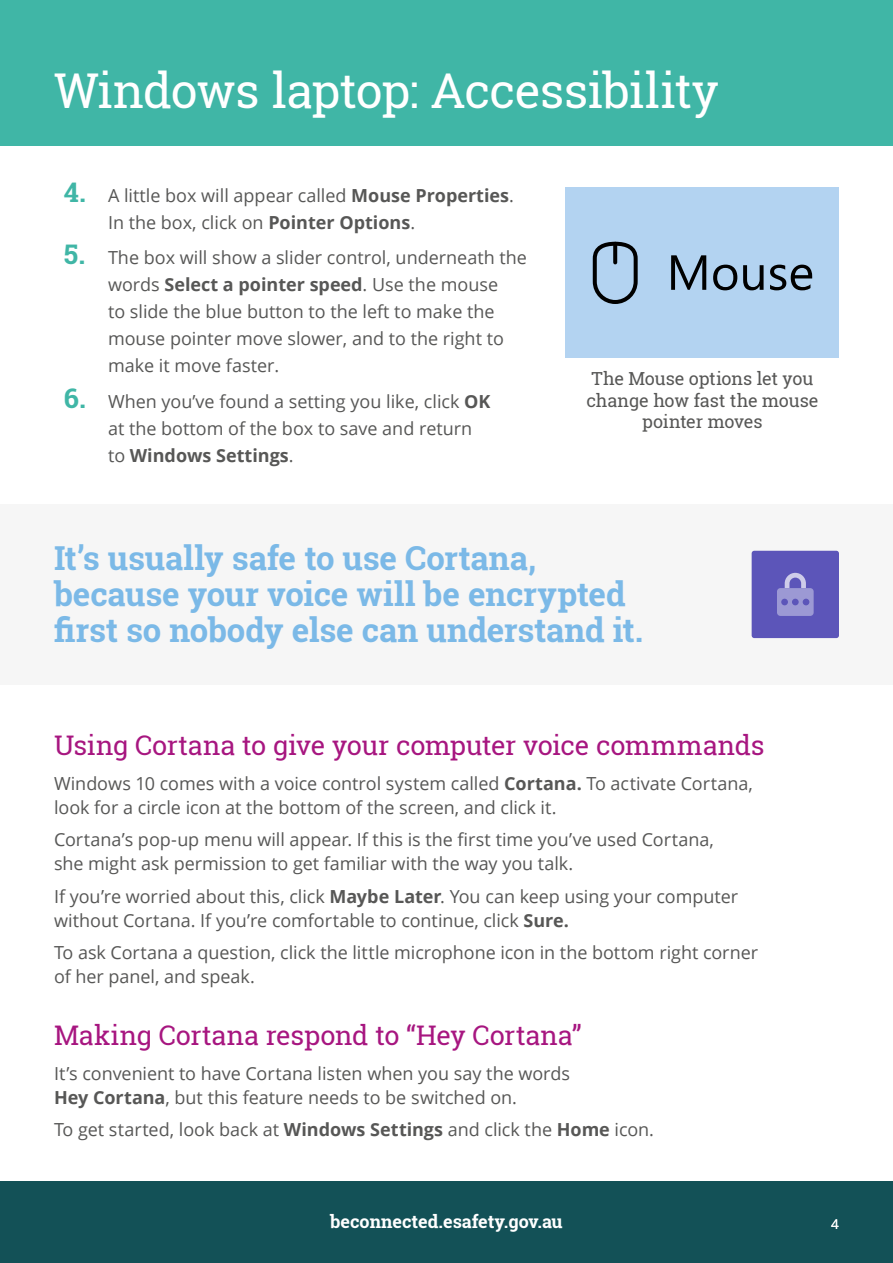
<style>
.page{position:relative;width:893px;height:1263px;background:#fff}
.page>*{position:absolute;margin:0;border:0;box-sizing:border-box;transform-origin:0 0}
.t1{font:48px "Roboto Slab";letter-spacing:-.02em;color:#fff}
.t2{font:700 33px/36px "Roboto Slab";letter-spacing:-.01em;color:#7bb9e7}
.t3{font:27px "Roboto Slab";letter-spacing:-.01em;color:#a71680}
.t4{font:18px/27px "Open Sans";color:#575756}
.t5{font:18px/21.6px "Roboto Slab";letter-spacing:-.01em;color:#575756;text-align:center}
.t6{font:700 18px "Roboto Slab";color:#fff}
.t7{font:13.5px "Open Sans";color:#fff}
.s1{font-family:"Roboto Slab";font-weight:700;font-size:27px;color:#40b6a6}
.s2{font-weight:700}
</style>
<div class="page">
<div style="left:0;top:1181px;width:893px;height:82px;background:#135157"></div>
<div style="left:0;top:0;width:893px;height:145px;background:#40b6a6"></div>
<div style="left:0;top:504px;width:893px;height:181px;background:#f6f6f6"></div>
<div style="left:566px;top:188px;width:273px;height:170px;background:#b3d3f1"></div>
<svg style="left:593px;top:242px;width:45px;height:62px"></svg>
<svg style="left:613px;top:244px;width:4px;height:18px"></svg>
<svg style="left:671px;top:255px;width:35px;height:35px"></svg>
<svg style="left:713px;top:265px;width:24px;height:25px"></svg>
<svg style="left:743px;top:265px;width:69px;height:25px"></svg>
<div style="left:752px;top:551px;width:87px;height:87px;background:#5c55b9;border-radius:3px"></div>
<svg style="left:785px;top:573px;width:21px;height:15px"></svg>
<div style="left:777px;top:588px;width:37px;height:28px;background:#9c99d4;border-radius:3px"></div>
<div style="left:792px;top:599px;width:7px;height:6px;background:#5c55b9;border-radius:50%"></div>
<svg style="left:803px;top:599px;width:6px;height:6px"></svg>
<div style="left:781px;top:599px;width:7px;height:6px;background:#5c55b9;border-radius:50%"></div>
<h1 class="t1" style="left:54px;top:58px;width:667px">Windows laptop: Accessibility</h1>
<p class="t4" style="left:108px;top:181px;width:407px;text-indent:-44px"><span class="s1">4.</span> A little box will appear called <span class="s2">Mouse Properties</span>.<br>In the box, click on <span class="s2">Pointer Options</span>.</p>
<p class="t4" style="left:108px;top:244px;width:420px;text-indent:-44px"><span class="s1">5.</span> The box will show a slider control, underneath the words <span class="s2">Select a pointer speed</span>. Use the mouse<br>to slide the blue button to the left to make the mouse pointer move slower, and to the right to make it move faster.</p>
<p class="t4" style="left:108px;top:387px;width:384px;text-indent:-44px"><span class="s1">6.</span> When you’ve found a setting you like, click <span class="s2">OK </span>at the bottom of the box to save and return to <span class="s2">Windows Settings</span>.</p>
<p class="t5" style="left:586px;top:368px;width:234px">The Mouse options let you change how fast the mouse pointer moves</p>
<p class="t2" style="left:54px;top:540px;width:591px">It’s usually safe to use Cortana, because your voice will be encrypted first so nobody else can understand it.</p>
<h2 class="t3" style="left:54px;top:727px;width:712px">Using Cortana to give your computer voice commmands</h2>
<p class="t4" style="left:54px;top:771px;width:700px;line-height:24px">Windows 10 comes with a voice control system called <span class="s2">Cortana.</span> To activate Cortana, look for a circle icon at the bottom of the screen, and click it.</p>
<p class="t4" style="left:54px;top:827px;width:661px;line-height:24px">Cortana’s pop-up menu will appear. If this is the first time you’ve used Cortana, she might ask permission to get familiar with the way you talk.</p>
<p class="t4" style="left:54px;top:884px;width:686px;line-height:24px">If you’re worried about this, click <span class="s2">Maybe Later</span>. You can keep using your computer without Cortana. If you’re comfortable to continue, click <span class="s2">Sure.</span></p>
<p class="t4" style="left:54px;top:940px;width:706px;line-height:24px">To ask Cortana a question, click the little microphone icon in the bottom right corner of her panel, and speak.</p>
<h2 class="t3" style="left:54px;top:1017px;width:529px">Making Cortana respond to “Hey Cortana”</h2>
<p class="t4" style="left:54px;top:1061px;width:517px;line-height:24px">It’s convenient to have Cortana listen when you say the words<br><span class="s2">Hey Cortana</span>, but this feature needs to be switched on.</p>
<p class="t4" style="left:54px;top:1116px;width:601px">To get started, look back at <span class="s2">Windows Settings</span> and click the <span class="s2">Home</span> icon.</p>
<p class="t6" style="left:330px;top:1209px;width:234px">beconnected.esafety.gov.au</p>
<p class="t7" style="left:831px;top:1214px;width:9px">4</p>
</div>
